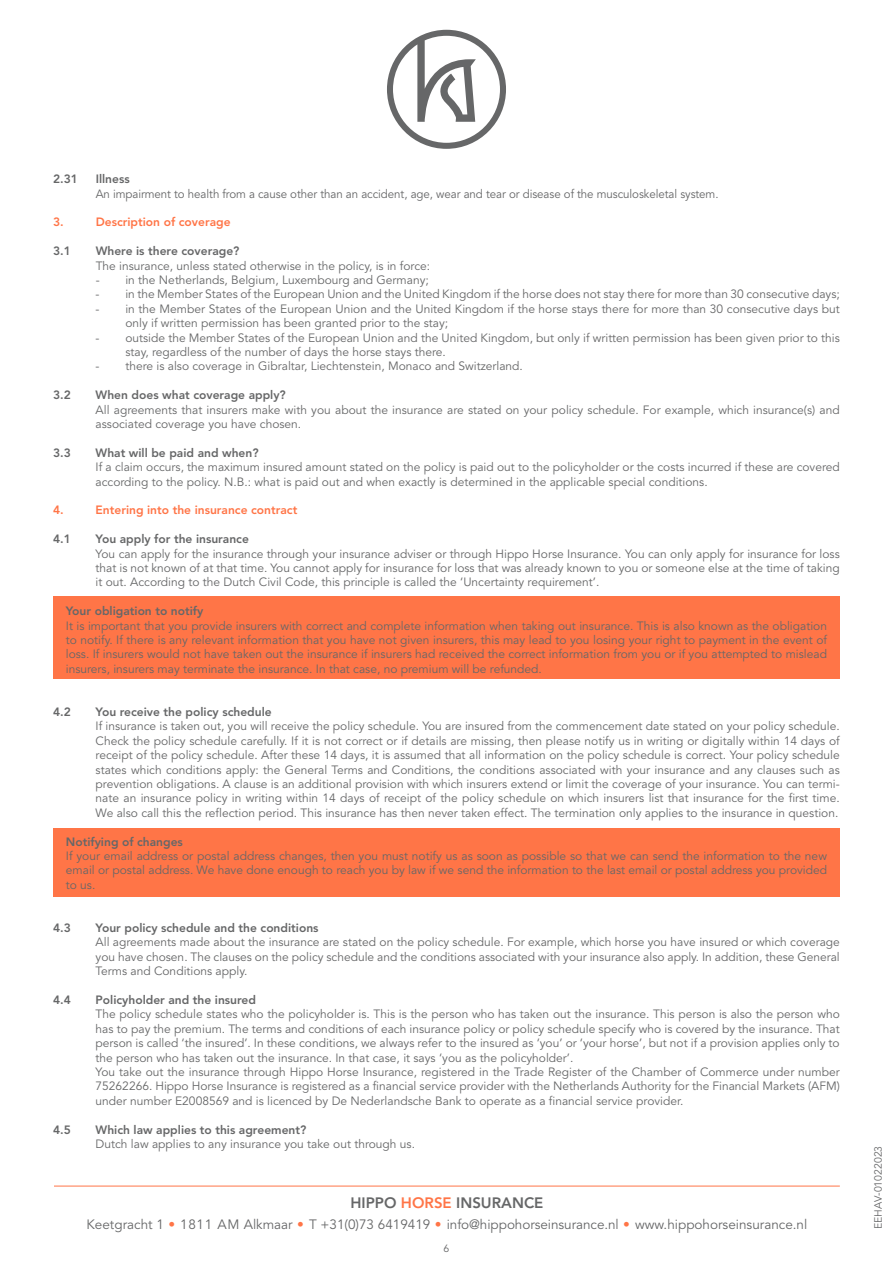
<style>
.page{position:relative;width:893px;height:1263px;background:#fff}
.page>*{position:absolute;margin:0;border:0;box-sizing:border-box;transform-origin:0 0}
.t1{font:800 15px "Avenir";color:#666768}
.t2{font:13.5px "Avenir";color:#666768}
.t3{font:12px/14.4px "Avenir";color:#666768}
.t4{font:800 12px "Avenir";color:#666768}
.t5{font:12px "Avenir";color:#666768;scale:.96 1}
.t6{font:800 12px "Avenir";color:#ff7547}
.t7{font:10.5px "Avenir";color:#666768}
.s1{color:#ff7547}
</style>
<div class="page">
<div style="left:53px;top:596px;width:787px;height:83px;background:#ff7547"></div>
<div style="left:53px;top:828px;width:787px;height:68px;background:#ff7547"></div>
<hr style="left:54px;top:1186px;width:786px;height:1px;background:#ff7547">
<svg style="left:387px;top:30px;width:119px;height:119px"></svg>
<p class="t4" style="left:53px;top:170px;width:26px">2.31</p>
<p class="t4" style="left:96px;top:170px;width:36px">Illness</p>
<p class="t5" style="left:96px;top:184px;width:650px">An impairment to health from a cause other than an accident, age, wear and tear or disease of the musculoskeletal system.</p>
<p class="t6" style="left:53px;top:213px;width:12px">3.</p>
<p class="t6" style="left:96px;top:213px;width:136px">Description of coverage</p>
<p class="t4" style="left:53px;top:242px;width:19px">3.1</p>
<p class="t4" style="left:96px;top:242px;width:145px">Where is there coverage?</p>
<p class="t3" style="left:96px;top:259px;width:336px">The insurance, unless stated otherwise in the policy, is in force:</p>
<p class="t3" style="left:96px;top:273px;width:335px">- in the Netherlands, Belgium, Luxembourg and Germany;</p>
<p class="t3" style="left:96px;top:287px;width:746px">- in the Member States of the European Union and the United Kingdom if the horse does not stay there for more than 30 consecutive days;</p>
<p class="t3" style="left:125px;top:302px;width:716px;text-indent:-30px">- in the Member States of the European Union and the United Kingdom if the horse stays there for more than 30 consecutive days but only if written permission has been granted prior to the stay;</p>
<p class="t3" style="left:125px;top:331px;width:716px;text-indent:-30px">- outside the Member States of the European Union and the United Kingdom, but only if written permission has been given prior to this stay, regardless of the number of days the horse stays there.</p>
<p class="t3" style="left:96px;top:359px;width:429px">- there is also coverage in Gibraltar, Liechtenstein, Monaco and Switzerland.</p>
<p class="t4" style="left:53px;top:386px;width:19px">3.2</p>
<p class="t4" style="left:96px;top:386px;width:192px">When does what coverage apply?</p>
<p class="t3" style="left:96px;top:403px;width:746px">All agreements that insurers make with you about the insurance are stated on your policy schedule. For example, which insurance(s) and associated coverage you have chosen.</p>
<p class="t4" style="left:53px;top:444px;width:19px">3.3</p>
<p class="t4" style="left:96px;top:444px;width:164px">What will be paid and when?</p>
<p class="t3" style="left:96px;top:460px;width:746px">If a claim occurs, the maximum insured amount stated on the policy is paid out to the policyholder or the costs incurred if these are covered according to the policy. N.B.: what is paid out and when exactly is determined in the applicable special conditions.</p>
<p class="t6" style="left:53px;top:501px;width:12px">4.</p>
<p class="t6" style="left:96px;top:501px;width:203px">Entering into the insurance contract</p>
<p class="t4" style="left:53px;top:530px;width:19px">4.1</p>
<p class="t4" style="left:96px;top:530px;width:155px">You apply for the insurance</p>
<p class="t3" style="left:96px;top:547px;width:746px;text-align:justify">You can apply for the insurance through your insurance adviser or through Hippo Horse Insurance. You can only apply for insurance for loss that is not known of at that time. You cannot apply for insurance for loss that was already known to you or someone else at the time of taking it out. According to the Dutch Civil Code, this principle is called the ‘Uncertainty requirement’.</p>
<p class="t4" style="left:66px;top:602px;width:139px">Your obligation to notify</p>
<p class="t3" style="left:66px;top:619px;width:763px;text-align:justify">It is important that you provide insurers with correct and complete information when taking out insurance. This is also known as the obligation to notify. If there is any relevant information that you have not given insurers, this may lead to you losing your right to payment in the event of loss. If insurers would not have taken out the insurance if insurers had received the correct information from you or if you attempted to mislead insurers, insurers may terminate the insurance. In that case, no premium will be refunded.</p>
<p class="t4" style="left:53px;top:703px;width:19px">4.2</p>
<p class="t4" style="left:96px;top:703px;width:178px">You receive the policy schedule</p>
<p class="t3" style="left:96px;top:719px;width:746px;text-align:justify">If insurance is taken out, you will receive the policy schedule. You are insured from the commencement date stated on your policy schedule.<br>Check the policy schedule carefully. If it is not correct or if details are missing, then please notify us in writing or digitally within 14 days of receipt of the policy schedule. After these 14 days, it is assumed that all information on the policy schedule is correct. Your policy schedule states which conditions apply: the General Terms and Conditions, the conditions associated with your insurance and any clauses such as prevention obligations. A clause is an additional provision with which insurers extend or limit the coverage of your insurance. You can termi&shy;nate an insurance policy in writing within 14 days of receipt of the policy schedule on which insurers list that insurance for the first time.<br>We also call this the reflection period. This insurance has then never taken effect. The termination only applies to the insurance in question.</p>
<p class="t4" style="left:66px;top:832px;width:119px">Notifying of changes</p>
<p class="t3" style="left:66px;top:849px;width:763px;text-align:justify">If your email address or postal address changes, then you must notify us as soon as possible so that we can send the information to the new email or postal address. We have done enough to reach you by law if we send the information to the last email or postal address you provided to us.</p>
<p class="t4" style="left:53px;top:919px;width:19px">4.3</p>
<p class="t4" style="left:96px;top:919px;width:224px">Your policy schedule and the conditions</p>
<p class="t3" style="left:96px;top:935px;width:746px;text-align:justify">All agreements made about the insurance are stated on the policy schedule. For example, which horse you have insured or which coverage you have chosen. The clauses on the policy schedule and the conditions associated with your insurance also apply. In addition, these General Terms and Conditions apply.</p>
<p class="t4" style="left:53px;top:991px;width:19px">4.4</p>
<p class="t4" style="left:96px;top:991px;width:162px">Policyholder and the insured</p>
<p class="t3" style="left:96px;top:1007px;width:746px">The policy schedule states who the policyholder is. This is the person who has taken out the insurance. This person is also the person who has to pay the premium. The terms and conditions of each insurance policy or policy schedule specify who is covered by the insurance. That person is called ‘the insured’. In these conditions, we always refer to the insured as ‘you’ or ‘your horse’, but not if a provision applies only to the person who has taken out the insurance. In that case, it says ‘you as the policyholder’.<br>You take out the insurance through Hippo Horse Insurance, registered in the Trade Register of the Chamber of Commerce under number 75262266. Hippo Horse Insurance is registered as a financial service provider with the Netherlands Authority for the Financial Markets (AFM) under number E2008569 and is licenced by De Nederlandsche Bank to operate as a financial service provider.</p>
<p class="t4" style="left:53px;top:1120px;width:19px">4.5</p>
<p class="t4" style="left:96px;top:1120px;width:212px">Which law applies to this agreement?</p>
<p class="t3" style="left:96px;top:1137px;width:321px">Dutch law applies to any insurance you take out through us.</p>
<p class="t1" style="left:350px;top:1192px;width:195px">HIPPO <span class="s1">HORSE</span> INSURANCE</p>
<p class="t2" style="left:86px;top:1214px;width:722px">Keetgracht 1 <span class="s1">•</span> 1811 AM Alkmaar <span class="s1">•</span> T +31(0)73 6419419 <span class="s1">•</span> info@hippohorseinsurance.nl <span class="s1">•</span> www.hippohorseinsurance.nl</p>
<p class="t7" style="left:444px;top:1240px;width:7px">6</p>
<p class="t7" style="left:870px;top:1229px;width:85px;rotate:-90deg">EEHAV-01022023</p>
</div>
